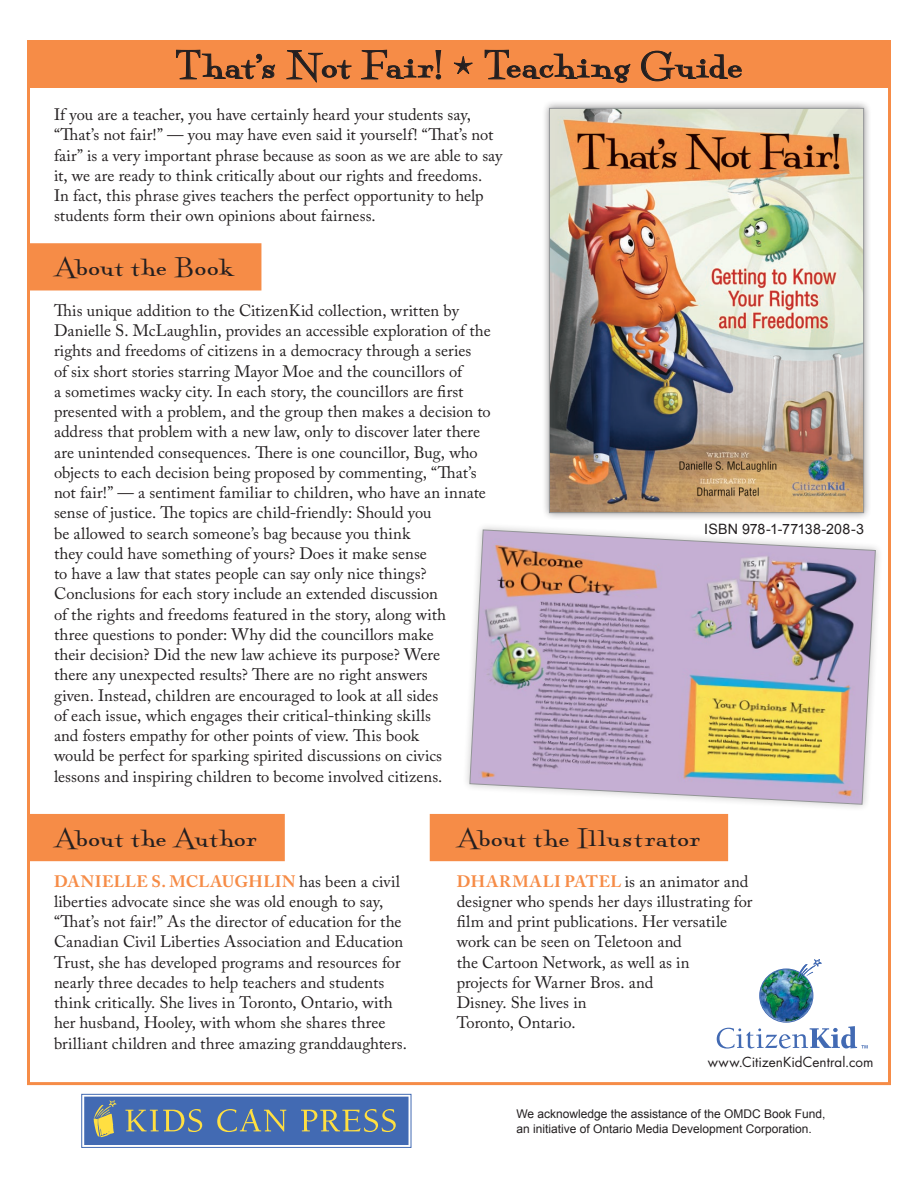
<style>
.page{position:relative;width:918px;height:1188px;background:#fff}
.page>*{position:absolute;margin:0;border:0;box-sizing:border-box;transform-origin:0 0}
.t1{font:700 36px "Perfect Magic";letter-spacing:-.01em;color:#231f20}
.h1_-_title{font:700 25.5px "Perfect Magic";letter-spacing:-.025em;color:#231f20}
.body-copy{font:16.5px/20.2px "Adobe Caslon Pro";color:#231f20}
.isbn{font:14.25px "Arial";letter-spacing:.005em;color:#231f20}
.t2{font:13.5px "Futura Std";color:#231f20}
.omdc-fine-print{font:12px/15px "Arial";color:#231f20}
.s1{font-weight:700;color:#f68c47}
</style>
<div class="page">
<img style="left:469px;top:529px;width:407px;height:276px">
<div style="left:27px;top:243px;width:234px;height:47px;background:#f68c47"></div>
<img style="left:544px;top:102px;width:325px;height:416px">
<div style="left:549px;top:108px;width:315px;height:405px;border:1px solid #949698"></div>
<div style="left:82px;top:1094px;width:329px;height:53px;background:linear-gradient(to right,#b7c6e2,#b8c7e2)"></div>
<div style="left:81px;top:1094px;width:330px;height:54px;border:1px solid #426ab3"></div>
<svg style="left:84px;top:1097px;width:325px;height:48px;background:#5877a5"></svg>
<div style="left:27px;top:814px;width:258px;height:47px;background:#f68c47"></div>
<img style="left:760px;top:969px;width:53px;height:53px;border-radius:26px">
<div style="left:759px;top:968px;width:54px;height:55px;border:1px solid #426ab3;border-radius:50%"></div>
<svg style="left:797px;top:959px;width:25px;height:20px"></svg>
<svg style="left:717px;top:1026px;width:151px;height:23px"></svg>
<div style="left:430px;top:814px;width:298px;height:47px;background:#f68c47"></div>
<div style="left:27px;top:40px;width:864px;height:48px;background:#f68c47"></div>
<svg style="left:176px;top:50px;width:99px;height:29px"></svg>
<svg style="left:287px;top:50px;width:64px;height:32px"></svg>
<svg style="left:361px;top:50px;width:80px;height:29px"></svg>
<svg style="left:454px;top:56px;width:19px;height:18px"></svg>
<svg style="left:485px;top:50px;width:145px;height:33px"></svg>
<svg style="left:641px;top:51px;width:101px;height:30px"></svg>
<h1 class="t1" style="left:175px;top:45px;width:570px">That’s Not Fair! • Teaching Guide</h1>
<p class="body-copy" style="left:54px;top:104px;width:450px">If you are a teacher, you have certainly heard your students say, “That’s not fair!” — you may have even said it yourself! “That’s not fair” is a very important phrase because as soon as we are able to say it, we are ready to think critically about our rights and freedoms.<br>In fact, this phrase gives teachers the perfect opportunity to help students form their own opinions about fairness.</p>
<h1 class="h1_-_title" style="left:54px;top:252px;width:182px">About the Book</h1>
<p class="body-copy" style="left:54px;top:300px;width:438px">This unique addition to the CitizenKid collection, written by Danielle S. McLaughlin, provides an accessible exploration of the rights and freedoms of citizens in a democracy through a series<br>of six short stories starring Mayor Moe and the councillors of<br>a sometimes wacky city. In each story, the councillors are first presented with a problem, and the group then makes a decision to address that problem with a new law, only to discover later there are unintended consequences. There is one councillor, Bug, who objects to each decision being proposed by commenting, “That’s not fair!” — a sentiment familiar to children, who have an innate sense of justice. The topics are child-friendly: Should you<br>be allowed to search someone’s bag because you think<br>they could have something of yours? Does it make sense<br>to have a law that states people can say only nice things?<br>Conclusions for each story include an extended discussion<br>of the rights and freedoms featured in the story, along with<br>three questions to ponder: Why did the councillors make<br>their decision? Did the new law achieve its purpose? Were<br>there any unexpected results? There are no right answers<br>given. Instead, children are encouraged to look at all sides<br>of each issue, which engages their critical-thinking skills<br>and fosters empathy for other points of view. This book<br>would be perfect for sparking spirited discussions on civics lessons and inspiring children to become involved citizens.</p>
<p class="isbn" style="left:704px;top:520px;width:161px">ISBN 978-1-77138-208-3</p>
<h1 class="h1_-_title" style="left:54px;top:823px;width:205px">About the Author</h1>
<p class="body-copy" style="left:54px;top:871px;width:354px"><span class="s1">DANIELLE S. MCLAUGHLIN</span> has been a civil liberties advocate since she was old enough to say, “That’s not fair!” As the director of education for the Canadian Civil Liberties Association and Education Trust, she has developed programs and resources for nearly three decades to help teachers and students think critically. She lives in Toronto, Ontario, with her husband, Hooley, with whom she shares three brilliant children and three amazing granddaughters.</p>
<h1 class="h1_-_title" style="left:457px;top:823px;width:246px">About the Illustrator</h1>
<p class="body-copy" style="left:457px;top:871px;width:297px"><span class="s1">DHARMALI PATEL</span> is an animator and designer who spends her days illustrating for film and print publications. Her versatile work can be seen on Teletoon and<br>the Cartoon Network, as well as in<br>projects for Warner Bros. and<br>Disney. She lives in<br>Toronto, Ontario.</p>
<p class="t2" style="left:708px;top:1054px;width:167px">www.CitizenKidCentral.com</p>
<p class="omdc-fine-print" style="left:516px;top:1106px;width:311px">We acknowledge the assistance of the OMDC Book Fund, an initiative of Ontario Media Development Corporation.</p>
</div>
